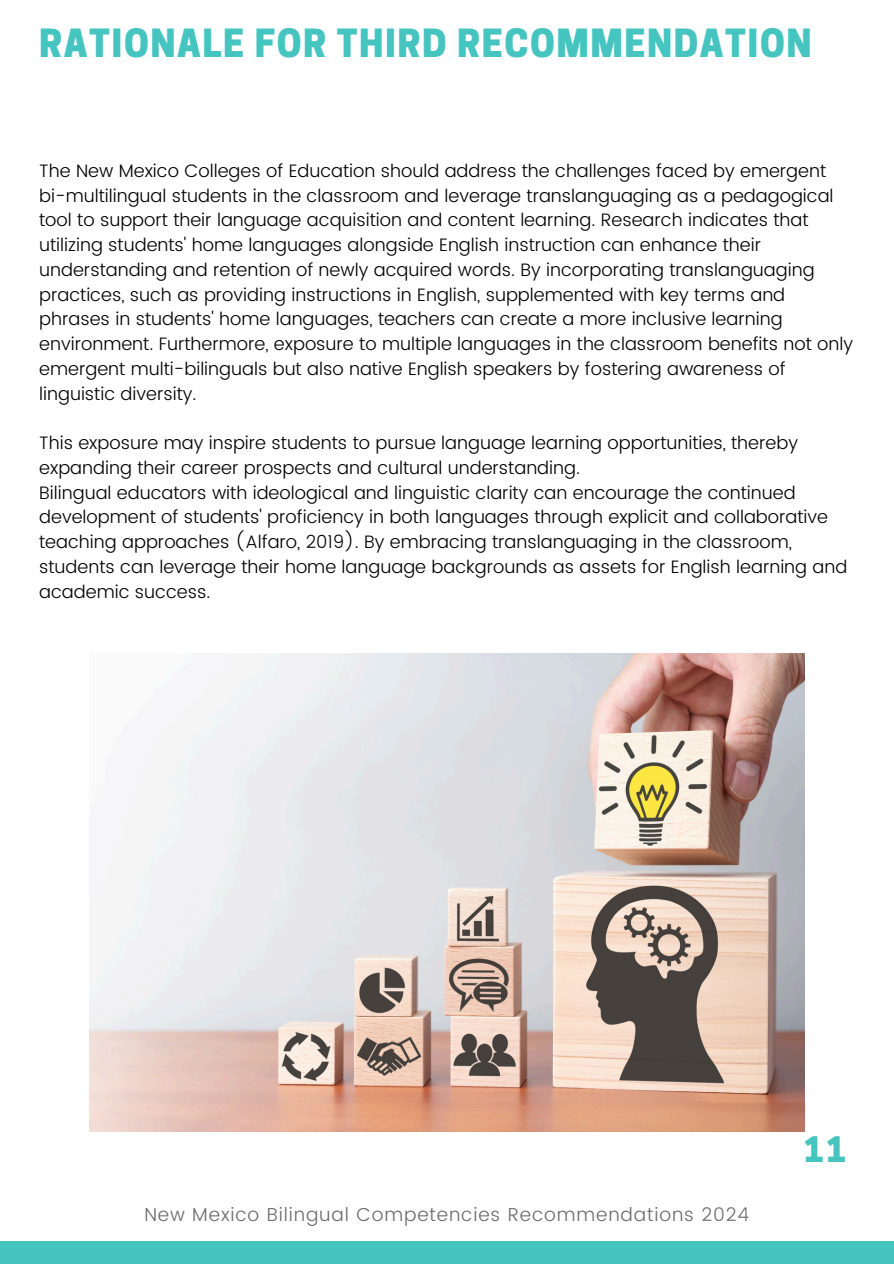
<style>
.page{position:relative;width:894px;height:1264px;background:#fff}
.page>*{position:absolute;margin:0;border:0;box-sizing:border-box;transform-origin:0 0}
.t1{font:800 36.45px "Cooper Hewitt";letter-spacing:.04em;color:#46c4c0}
.t2{font:800 33px "Cooper Hewitt";color:#46c4c0}
.t3{font:300 18.75px "Poppins";letter-spacing:.045em;color:#6b6b6b}
.t4{font:300 18px/24.8px "Poppins";color:#000}
</style>
<div class="page">
<div style="left:0;top:1241px;width:893px;height:22px;background:#46c4c0"></div>
<img style="left:89px;top:654px;width:715px;height:477px">
<p class="t1" style="left:39px;top:30px;width:773px">RATIONALE FOR THIRD RECOMMENDATION</p>
<p class="t4" style="left:39px;top:158px;width:815px">The New Mexico Colleges of Education should address the challenges faced by emergent bi-multilingual students in the classroom and leverage translanguaging as a pedagogical tool to support their language acquisition and content learning. Research indicates that utilizing students' home languages alongside English instruction can enhance their understanding and retention of newly acquired words. By incorporating translanguaging practices, such as providing instructions in English, supplemented with key terms and phrases in students' home languages, teachers can create a more inclusive learning environment. Furthermore, exposure to multiple languages in the classroom benefits not only emergent multi-bilinguals but also native English speakers by fostering awareness of linguistic diversity.</p>
<p class="t4" style="left:39px;top:430px;width:760px">This exposure may inspire students to pursue language learning opportunities, thereby expanding their career prospects and cultural understanding.</p>
<p class="t4" style="left:39px;top:480px;width:809px">Bilingual educators with ideological and linguistic clarity can encourage the continued development of students' proficiency in both languages through explicit and collaborative teaching approaches (Alfaro, 2019). By embracing translanguaging in the classroom, students can leverage their home language backgrounds as assets for English learning and academic success.</p>
<p class="t3" style="left:144px;top:1203px;width:606px">New Mexico Bilingual Competencies Recommendations 2024</p>
<p class="t2" style="left:804px;top:1136px;width:43px">11</p>
</div>
